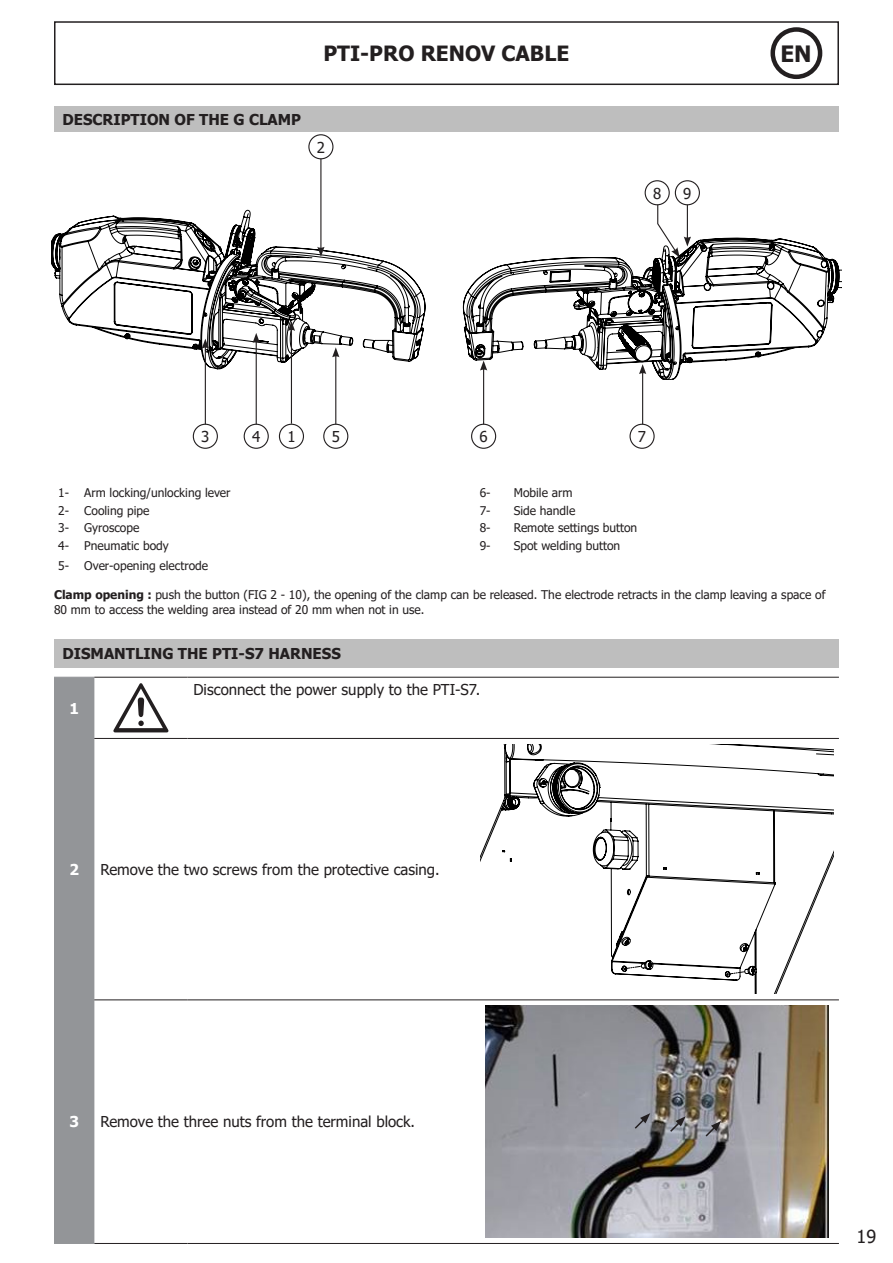
<style>
.page{position:relative;width:893px;height:1263px;background:#fff}
.page>*{position:absolute;margin:0;border:0;box-sizing:border-box;transform-origin:0 0}
.t1{font:700 22.5px "Tahoma";color:#231f20}
.t2{font:700 21px "Tahoma";color:#231f20}
.t3{font:18px "Tahoma";color:#231f20}
.t4{font:15px "Tahoma";color:#231f20}
.t5{font:700 15px "Tahoma";color:#231f20}
.t6{font:700 15px "Tahoma";color:#fff}
.t7{font:12px/14.4px "Tahoma";color:#231f20}
.s1{font-weight:700}
</style>
<div class="page">
<div style="left:54px;top:21px;width:785px;height:64px;border:2px solid #231f20"></div>
<div style="left:770px;top:27px;width:52px;height:52px;border:4px solid #231f20;border-radius:50%"></div>
<div style="left:54px;top:106px;width:784px;height:26px;background:#bebebe"></div>
<svg style="left:51px;top:210px;width:374px;height:159px"></svg>
<svg style="left:463px;top:238px;width:379px;height:141px"></svg>
<hr style="left:256px;top:340px;width:1px;height:88px;background:#231f20">
<svg style="left:253px;top:333px;width:7px;height:10px"></svg>
<div style="left:244px;top:424px;width:24px;height:24px;background:#fff;border-radius:50%"></div>
<div style="left:244px;top:424px;width:25px;height:25px;border:1px solid #231f20;border-radius:50%"></div>
<hr style="left:205px;top:346px;width:1px;height:82px;background:#231f20">
<svg style="left:202px;top:339px;width:7px;height:10px"></svg>
<div style="left:193px;top:424px;width:24px;height:24px;background:#fff;border-radius:50%"></div>
<div style="left:193px;top:424px;width:25px;height:25px;border:1px solid #231f20;border-radius:50%"></div>
<hr style="left:335px;top:355px;width:1px;height:73px;background:#231f20">
<svg style="left:332px;top:347px;width:7px;height:10px"></svg>
<div style="left:324px;top:424px;width:24px;height:24px;background:#fff;border-radius:50%"></div>
<div style="left:323px;top:424px;width:25px;height:25px;border:1px solid #231f20;border-radius:50%"></div>
<hr style="left:483px;top:368px;width:1px;height:60px;background:#231f20">
<svg style="left:480px;top:361px;width:7px;height:10px"></svg>
<div style="left:472px;top:424px;width:24px;height:24px;background:#fff;border-radius:50%"></div>
<div style="left:471px;top:424px;width:25px;height:25px;border:1px solid #231f20;border-radius:50%"></div>
<hr style="left:291px;top:329px;width:1px;height:95px;background:#231f20">
<svg style="left:288px;top:321px;width:7px;height:10px"></svg>
<div style="left:279px;top:424px;width:25px;height:25px;border:1px solid #231f20;border-radius:50%"></div>
<div style="left:645px;top:180px;width:25px;height:25px;border:1px solid #231f20;border-radius:50%"></div>
<svg style="left:657px;top:200px;width:34px;height:58px"></svg>
<div style="left:675px;top:181px;width:24px;height:24px;background:#fff;border-radius:50%"></div>
<div style="left:675px;top:180px;width:25px;height:25px;border:1px solid #231f20;border-radius:50%"></div>
<hr style="left:642px;top:372px;width:1px;height:56px;background:#231f20">
<svg style="left:639px;top:364px;width:7px;height:10px"></svg>
<div style="left:630px;top:424px;width:24px;height:24px;background:#fff;border-radius:50%"></div>
<div style="left:629px;top:424px;width:26px;height:25px;border:1px solid #231f20;border-radius:50%"></div>
<hr style="left:320px;top:155px;width:1px;height:94px;background:#231f20">
<svg style="left:317px;top:247px;width:8px;height:10px"></svg>
<div style="left:309px;top:135px;width:24px;height:24px;background:#fff;border-radius:50%"></div>
<div style="left:308px;top:134px;width:25px;height:25px;border:1px solid #231f20;border-radius:50%"></div>
<div style="left:54px;top:639px;width:784px;height:29px;background:#bebebe"></div>
<div style="left:54px;top:678px;width:40px;height:565px;background:#939598"></div>
<hr style="left:54px;top:677px;width:40px;height:1px;background:#939598">
<hr style="left:54px;top:738px;width:40px;height:1px;background:#939598">
<hr style="left:54px;top:1000px;width:40px;height:1px;background:#939598">
<hr style="left:54px;top:1243px;width:40px;height:1px;background:#939598">
<hr style="left:94px;top:677px;width:93px;height:1px;background:#231f20">
<hr style="left:187px;top:677px;width:288px;height:1px;background:#231f20">
<hr style="left:475px;top:677px;width:364px;height:1px;background:#231f20">
<hr style="left:94px;top:738px;width:93px;height:1px;background:#231f20">
<hr style="left:187px;top:738px;width:288px;height:1px;background:#231f20">
<hr style="left:475px;top:738px;width:364px;height:1px;background:#231f20">
<hr style="left:94px;top:1000px;width:93px;height:1px;background:#231f20">
<hr style="left:187px;top:1000px;width:288px;height:1px;background:#231f20">
<hr style="left:475px;top:1000px;width:364px;height:1px;background:#231f20">
<hr style="left:94px;top:1243px;width:93px;height:1px;background:#231f20">
<hr style="left:187px;top:1243px;width:288px;height:1px;background:#231f20">
<hr style="left:475px;top:1243px;width:364px;height:1px;background:#231f20">
<svg style="left:113px;top:683px;width:56px;height:49px"></svg>
<svg style="left:481px;top:744px;width:352px;height:250px"></svg>
<svg style="left:726px;top:971px;width:19px;height:4px"></svg>
<svg style="left:622px;top:966px;width:19px;height:3px"></svg>
<img style="left:486px;top:1006px;width:342px;height:231px">
<svg style="left:633px;top:1113px;width:17px;height:17px"></svg>
<svg style="left:668px;top:1116px;width:18px;height:17px"></svg>
<svg style="left:704px;top:1121px;width:17px;height:17px"></svg>
<h2 class="t2" style="left:323px;top:39px;width:247px">PTI-PRO RENOV CABLE</h2>
<h1 class="t1" style="left:780px;top:38px;width:33px">EN</h1>
<p class="t5" style="left:63px;top:109px;width:240px">DESCRIPTION OF THE G CLAMP</p>
<p class="t4" style="left:317px;top:137px;width:10px">2</p>
<p class="t4" style="left:653px;top:183px;width:10px">8</p>
<p class="t4" style="left:683px;top:183px;width:10px">9</p>
<p class="t4" style="left:201px;top:426px;width:10px">3</p>
<p class="t4" style="left:252px;top:426px;width:10px">4</p>
<p class="t4" style="left:287px;top:426px;width:10px">1</p>
<p class="t4" style="left:332px;top:426px;width:10px">5</p>
<p class="t4" style="left:479px;top:426px;width:10px">6</p>
<p class="t4" style="left:638px;top:426px;width:10px">7</p>
<p class="t7" style="left:58px;top:486px;width:12px">1-</p>
<p class="t7" style="left:84px;top:486px;width:148px">Arm locking/unlocking lever</p>
<p class="t7" style="left:480px;top:486px;width:12px">6-</p>
<p class="t7" style="left:514px;top:486px;width:60px">Mobile arm</p>
<p class="t7" style="left:58px;top:504px;width:12px">2-</p>
<p class="t7" style="left:84px;top:504px;width:67px">Cooling pipe</p>
<p class="t7" style="left:480px;top:504px;width:12px">7-</p>
<p class="t7" style="left:514px;top:504px;width:63px">Side handle</p>
<p class="t7" style="left:58px;top:521px;width:12px">3-</p>
<p class="t7" style="left:84px;top:521px;width:57px">Gyroscope</p>
<p class="t7" style="left:480px;top:521px;width:12px">8-</p>
<p class="t7" style="left:514px;top:521px;width:125px">Remote settings button</p>
<p class="t7" style="left:58px;top:539px;width:12px">4-</p>
<p class="t7" style="left:84px;top:539px;width:86px">Pneumatic body</p>
<p class="t7" style="left:480px;top:539px;width:12px">9-</p>
<p class="t7" style="left:514px;top:539px;width:108px">Spot welding button</p>
<p class="t7" style="left:58px;top:559px;width:12px">5-</p>
<p class="t7" style="left:84px;top:559px;width:125px">Over-opening electrode</p>
<p class="t7" style="left:54px;top:588px;width:773px"><span class="s1">Clamp opening :</span> push the button (FIG 2 - 10), the opening of the clamp can be released. The electrode retracts in the clamp leaving a space of<br>80 mm to access the welding area instead of 20 mm when not in use.</p>
<p class="t5" style="left:63px;top:643px;width:280px">DISMANTLING THE PTI-S7 HARNESS</p>
<p class="t6" style="left:69px;top:697px;width:11px">1</p>
<p class="t4" style="left:193px;top:679px;width:288px">Disconnect the power supply to the PTI-S7.</p>
<p class="t6" style="left:69px;top:859px;width:11px">2</p>
<p class="t4" style="left:100px;top:859px;width:341px">Remove the two screws from the protective casing.</p>
<p class="t6" style="left:69px;top:1111px;width:11px">3</p>
<p class="t4" style="left:100px;top:1112px;width:316px">Remove the three nuts from the terminal block.</p>
<h3 class="t3" style="left:856px;top:1224px;width:21px">19</h3>
</div>
